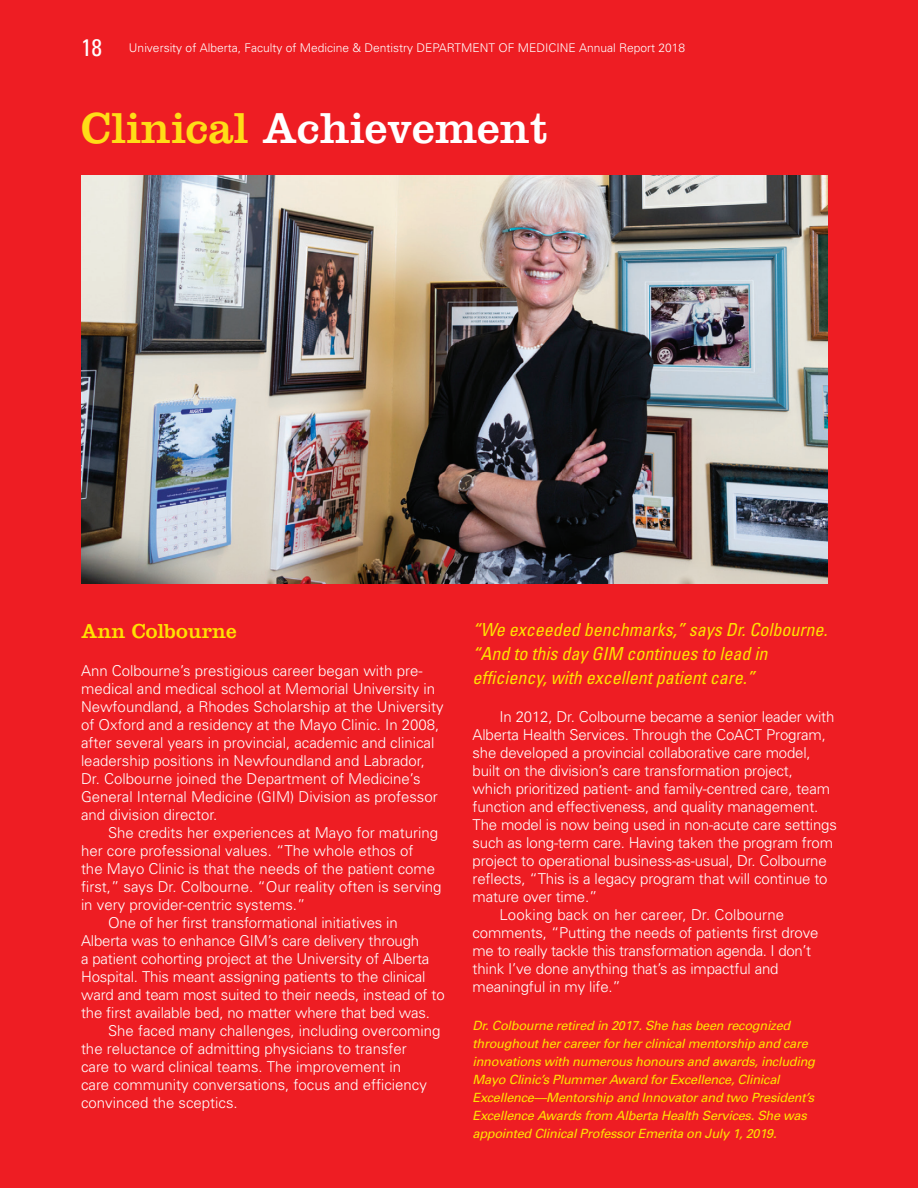
<style>
.page{position:relative;width:918px;height:1188px;background:#ee1d23}
.page>*{position:absolute;margin:0;border:0;box-sizing:border-box;transform-origin:0 0}
.t1{font:45px "Clarendon";color:#fff}
.t2{font:condensed 24px "Univers";color:#fff}
.t3{font:21px "Clarendon";color:#ffe201}
.t4{font:italic condensed 18px/24px "Univers";color:#ffe201}
.t5{font:300 15px/18px "Univers";letter-spacing:-.01em;color:#fff}
.t6{font:300 15px "Univers";letter-spacing:.01em;color:#fff}
.t7{font:italic 12.75px/18px "Univers";letter-spacing:-.02em;color:#ffe201}
.t8{font:300 12px "Univers";color:#fff}
.s1{color:#ffdd17}
</style>
<div class="page">
<img style="left:81px;top:176px;width:747px;height:407px">
<h2 class="t2" style="left:81px;top:32px;width:23px">18</h2>
<p class="t8" style="left:129px;top:40px;width:558px">U niversity of Alberta, Faculty of Medicine &amp; Dentistry Departm ent of Med icine Annual Report 2018</p>
<h1 class="t1" style="left:81px;top:102px;width:468px"><span class="s1">Clinical</span> Achievement</h1>
<h3 class="t3" style="left:81px;top:618px;width:157px">Ann Colbourne</h3>
<p class="t5" style="left:81px;top:661px;width:364px">Ann Colbourne’s prestigious career began with pre&shy;medical and medical school at Memorial U niversity in Newfoundland, a Rhodes Scholarship at the U niversity of Oxford and a residency at the Mayo Clinic. I n 2008, after several years in provincial, academic and clinical leadership positions in Newfoundland and Labrador, Dr. Colbourne joined the Department of Medicine’s General I nternal Medicine (GI M) Division as professor and division director.</p>
<p class="t5" style="left:108px;top:823px;width:332px">She credits her experiences at Mayo for maturing</p>
<p class="t5" style="left:81px;top:841px;width:334px">her core professional values. “The whole ethos of</p>
<p class="t5" style="left:81px;top:859px;width:356px">the Mayo Clinic is that the needs of the patient come</p>
<p class="t5" style="left:81px;top:877px;width:362px">first,” says Dr. Colbourne. “Our reality often is serving</p>
<p class="t5" style="left:81px;top:895px;width:226px">in very provider-centric systems.”</p>
<p class="t5" style="left:108px;top:913px;width:291px">One of her first transformational initiatives in</p>
<p class="t5" style="left:81px;top:931px;width:340px">Alberta was to enhance GI M’s care delivery through</p>
<p class="t5" style="left:81px;top:949px;width:350px">a patient cohorting project at the U niversity of Alberta</p>
<p class="t5" style="left:81px;top:967px;width:346px">Hospital. This meant assigning patients to the clinical</p>
<p class="t5" style="left:81px;top:985px;width:365px">ward and team most suited to their needs, instead of to</p>
<p class="t5" style="left:81px;top:1003px;width:350px">the first available bed, no matter where that bed was.</p>
<p class="t5" style="left:108px;top:1021px;width:334px">She faced many challenges, including overcoming</p>
<p class="t5" style="left:81px;top:1039px;width:327px">the reluctance of admitting physicians to transfer</p>
<p class="t5" style="left:81px;top:1057px;width:322px">care to ward clinical teams. The improvement in</p>
<p class="t5" style="left:81px;top:1075px;width:347px">care community conversations, focus and efficiency</p>
<p class="t5" style="left:81px;top:1093px;width:158px">convinced the sceptics.</p>
<p class="t4" style="left:472px;top:617px;width:357px">“We exceeded benchmarks,” says Dr. Colbourne. “And to this day GIM continues to lead in efficiency, with excellent patient care.”</p>
<p class="t5" style="left:500px;top:707px;width:337px">I n 2012, Dr. Colbourne became a senior leader with</p>
<p class="t5" style="left:472px;top:725px;width:355px">Alberta Health Services. Through the CoACT Program,</p>
<p class="t5" style="left:472px;top:743px;width:340px">she developed a provincial collaborative care model,</p>
<p class="t5" style="left:472px;top:761px;width:322px">built on the division’s care transformation project,</p>
<p class="t5" style="left:472px;top:779px;width:359px">which prioritized patient- and family-centred care, team</p>
<p class="t5" style="left:472px;top:797px;width:347px">function and effectiveness, and quality management.</p>
<p class="t5" style="left:472px;top:815px;width:366px">The model is now being used in non-acute care settings</p>
<p class="t5" style="left:472px;top:833px;width:362px">such as long-term care. Having taken the program from</p>
<p class="t5" style="left:472px;top:851px;width:356px">project to operational business-as-usual, Dr. Colbourne</p>
<p class="t5" style="left:472px;top:869px;width:357px">reflects, “This is a legacy program that will continue to</p>
<p class="t5" style="left:472px;top:887px;width:126px">mature over time.”</p>
<p class="t6" style="left:500px;top:906px;width:286px">Looking back on her career, Dr. Colbourne</p>
<p class="t5" style="left:472px;top:923px;width:347px">comments, “Putting the needs of patients first drove</p>
<p class="t5" style="left:472px;top:941px;width:340px">me to really tackle this transformation agenda. I don’t</p>
<p class="t5" style="left:472px;top:959px;width:308px">think I ’ve done anything that’s as impactful and</p>
<p class="t5" style="left:472px;top:977px;width:150px">meaningful in my life.”</p>
<p class="t7" style="left:472px;top:1016px;width:344px">Dr. Colbourne retired in 2017. She has been recognized throughout her career for her clinical mentorship and care innovations with numerous honours and awards, including Mayo Clinic’s Plummer Award for Excellence, Clinical Excellence—Mentorship and Innovator and two President’s Excellence Awards from Alberta Health Services. She was appointed Clinical Professor Emerita on July 1, 2019.</p>
</div>
